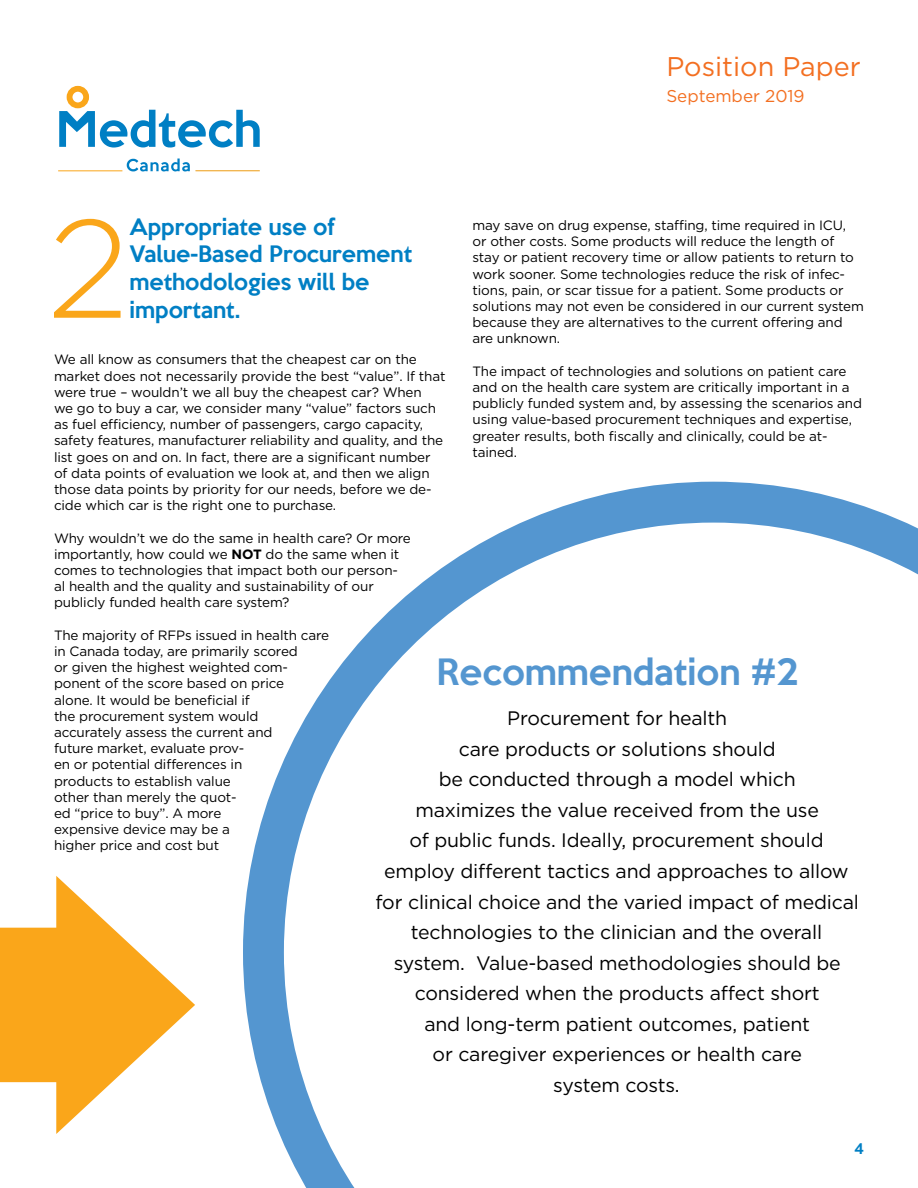
<style>
.page{position:relative;width:918px;height:1188px;background:#fff}
.page>*{position:absolute;margin:0;border:0;box-sizing:border-box;transform-origin:0 0}
.t1{font:300 139.35px "Gotham";color:#faa61a}
.t2{font:500 33.15px "Keep Calm";color:#5496d0}
.t3{font:27px "Gotham";color:#f36f21}
.t4{font:500 20.7px/27.6px "Keep Calm";color:#007fc4}
.t5{font:19.5px/30.5px "Gotham";letter-spacing:-.01em;color:#000;text-align:center}
.t6{font:17.1px "Gotham";color:#f36f21}
.t7{font:13.5px/16.2px "Gotham";letter-spacing:-.01em;color:#000}
.t8{font:500 13.5px "Keep Calm";color:#007fc4}
.s1{font-weight:700}
</style>
<div class="page">
<hr style="left:196px;top:170px;width:64px;height:1px;background:#faa61a">
<svg style="left:59px;top:110px;width:201px;height:38px"></svg>
<svg style="left:127px;top:159px;width:63px;height:12px"></svg>
<div style="left:67px;top:86px;width:22px;height:22px;border:6px solid #faa61a;border-radius:50%"></div>
<hr style="left:58px;top:171px;width:64px;height:1px;background:#faa61a">
<svg style="left:243px;top:482px;width:675px;height:706px"></svg>
<div style="left:0;top:928px;width:77px;height:154px;background:#faa61a"></div>
<svg style="left:56px;top:876px;width:139px;height:258px"></svg>
<h3 class="t3" style="left:666px;top:49px;width:196px">Position Paper</h3>
<p class="t6" style="left:666px;top:85px;width:140px">September 2019</p>
<h1 class="t1" style="left:47px;top:180px;width:84px">2</h1>
<h3 class="t4" style="left:129px;top:211px;width:284px">Appropriate use of<br>Value-Based Procurement methodologies will be important.</h3>
<p class="t7" style="left:473px;top:217px;width:393px">may save on drug expense, staffing, time required in ICU,<br>or other costs. Some products will reduce the length of stay or patient recovery time or allow patients to return to work sooner. Some technologies reduce the risk of infec&shy;tions, pain, or scar tissue for a patient. Some products or solutions may not even be considered in our current system because they are alternatives to the current offering and are unknown.</p>
<p class="t7" style="left:473px;top:363px;width:391px">The impact of technologies and solutions on patient care and on the health care system are critically important in a publicly funded system and, by assessing the scenarios and using value-based procurement techniques and expertise, greater results, both fiscally and clinically, could be at&shy;tained.</p>
<p class="t7" style="left:54px;top:351px;width:393px">We all know as consumers that the cheapest car on the market does not necessarily provide the best “value”. If that were true – wouldn’t we all buy the cheapest car? When<br>we go to buy a car, we consider many “value” factors such as fuel efficiency, number of passengers, cargo capacity, safety features, manufacturer reliability and quality, and the list goes on and on. In fact, there are a significant number of data points of evaluation we look at, and then we align those data points by priority for our needs, before we de&shy;cide which car is the right one to purchase.</p>
<p class="t7" style="left:54px;top:530px;width:358px">Why wouldn’t we do the same in health care? Or more importantly, how could we <span class="s1">NOT</span> do the same when it comes to technologies that impact both our person&shy;al health and the quality and sustainability of our publicly funded health care system?</p>
<p class="t7" style="left:54px;top:627px;width:277px">The majority of RFPs issued in health care in Canada today, are primarily scored<br>or given the highest weighted com&shy;ponent of the score based on price<br>alone. It would be beneficial if<br>the procurement system would accurately assess the current and<br>future market, evaluate prov-<br>en or potential differences in<br>products to establish value<br>other than merely the quot-<br>ed “price to buy”. A more<br>expensive device may be a<br>higher price and cost but</p>
<h2 class="t2" style="left:436px;top:644px;width:364px">Recommendation #2</h2>
<p class="t5" style="left:376px;top:703px;width:485px">Procurement for health<br>care products or solutions should<br>be conducted through a model which<br>maximizes the value received from the use<br>of public funds. Ideally, procurement should employ different tactics and approaches to allow for clinical choice and the varied impact of medical technologies to the clinician and the overall system. Value-based methodologies should be considered when the products affect short<br>and long-term patient outcomes, patient<br>or caregiver experiences or health care<br>system costs.</p>
<p class="t8" style="left:855px;top:1137px;width:11px">4</p>
</div>
